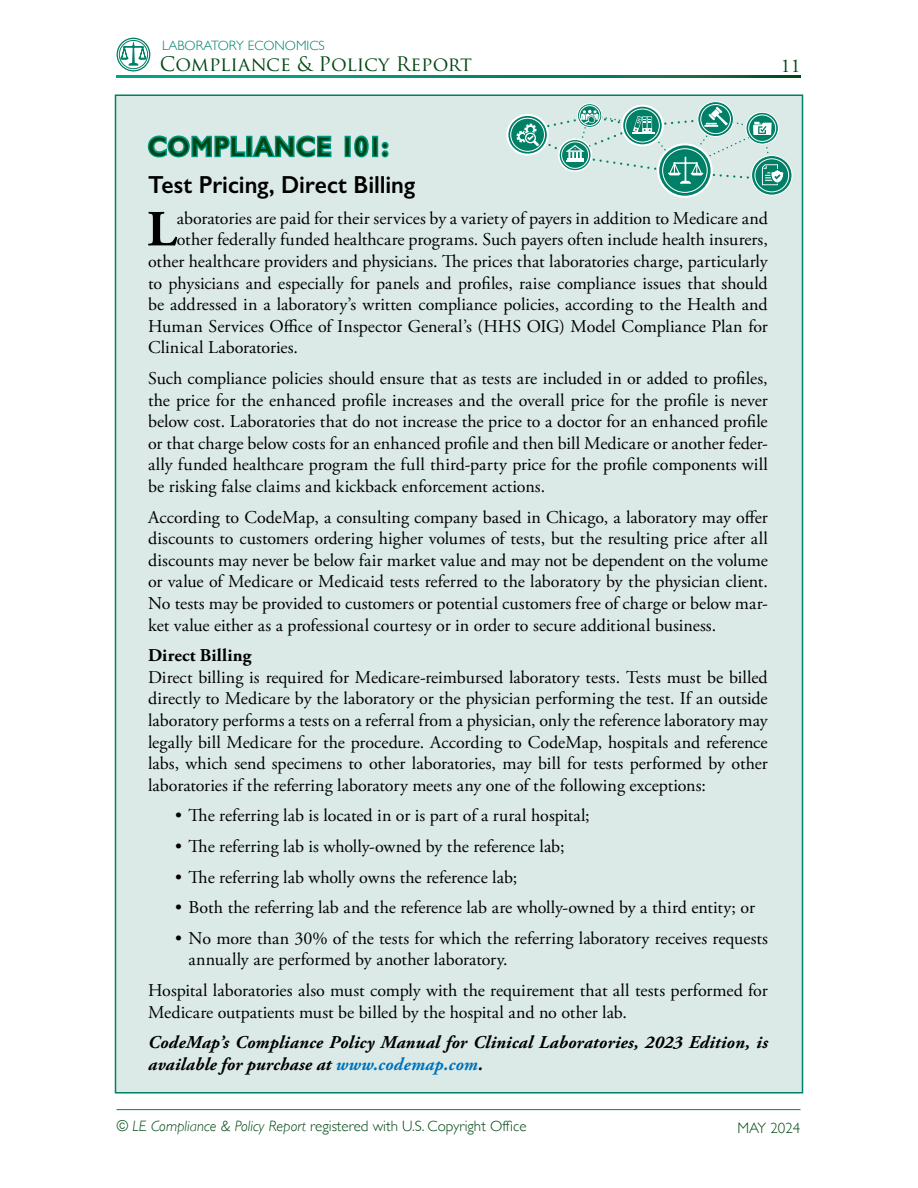
<style>
.page{position:relative;width:918px;height:1188px;background:#fff}
.page>*{position:absolute;margin:0;border:0;box-sizing:border-box;transform-origin:0 0}
.t1{font:700 50.55px "Adobe Garamond Pro";color:#000}
.t2{font:600 27px "Gill Sans";color:#004712;scale:.95 1}
.t3{font:600 24.75px "Gill Sans";letter-spacing:-.005em;color:#000;scale:.95 1}
.t4{font:19.5px "Trajan Pro";color:#004712}
.t5{font:19.5px "Adobe Garamond Pro";color:#004712}
.t6{font:18px/21.6px "Adobe Garamond Pro";color:#000;text-align:justify}
.t7{font:italic 700 18px/21.6px "Adobe Garamond Pro";letter-spacing:.01em;color:#000}
.t8{font:700 18px "Adobe Garamond Pro";letter-spacing:.015em;color:#000}
.t9{font:300 15px "Gill Sans";color:#004712}
.t10{font:300 13.5px "Gill Sans";color:#008066}
.s1{color:#0072bc}
.s2{font-style:italic}
</style>
<div class="page">
<hr style="left:116px;top:1109px;width:684px;height:1px;background:#008066">
<svg style="left:116px;top:76px;width:684px;height:1px"></svg>
<svg style="left:121px;top:43px;width:25px;height:22px"></svg>
<div style="left:119px;top:40px;width:29px;height:29px;border:1px solid #008066;border-radius:50%"></div>
<div style="left:117px;top:38px;width:33px;height:33px;border:1px solid #008066;border-radius:50%"></div>
<div style="left:115px;top:94px;width:688px;height:1000px;background:#dbeae6;border:2px solid #008066"></div>
<svg style="left:752px;top:156px;width:40px;height:39px"></svg>
<div style="left:751px;top:155px;width:42px;height:41px;border:1px solid #fff;border-radius:50%"></div>
<svg style="left:698px;top:102px;width:35px;height:35px"></svg>
<div style="left:697px;top:101px;width:37px;height:36px;border:1px solid #fff;border-radius:50%"></div>
<svg style="left:701px;top:105px;width:29px;height:29px"></svg>
<div style="left:700px;top:104px;width:31px;height:30px;border:1px solid #fff;border-radius:50%"></div>
<svg style="left:755px;top:159px;width:34px;height:33px"></svg>
<div style="left:755px;top:159px;width:34px;height:33px;border:1px solid #fff;border-radius:50%"></div>
<svg style="left:658px;top:144px;width:54px;height:53px"></svg>
<svg style="left:507px;top:115px;width:41px;height:40px"></svg>
<div style="left:506px;top:114px;width:43px;height:42px;border:2px solid #fff;border-radius:50%"></div>
<svg style="left:578px;top:104px;width:24px;height:23px"></svg>
<div style="left:577px;top:103px;width:25px;height:25px;border:1px solid #fff;border-radius:50%"></div>
<div style="left:621px;top:105px;width:43px;height:41px;border:2px solid #fff;border-radius:50%"></div>
<div style="left:663px;top:149px;width:44px;height:43px;background:#008066;border-radius:50%"></div>
<div style="left:579px;top:106px;width:21px;height:20px;border:1px solid #fff;border-radius:50%"></div>
<svg style="left:511px;top:118px;width:33px;height:33px"></svg>
<div style="left:510px;top:118px;width:35px;height:34px;border:1px solid #fff;border-radius:50%"></div>
<svg style="left:516px;top:107px;width:267px;height:78px"></svg>
<svg style="left:147px;top:135px;width:185px;height:23px"></svg>
<div style="left:345px;top:136px;width:6px;height:21px;border:3px solid #009682"></div>
<svg style="left:354px;top:135px;width:15px;height:23px"></svg>
<div style="left:372px;top:136px;width:6px;height:21px;border:3px solid #009682"></div>
<svg style="left:381px;top:141px;width:8px;height:17px"></svg>
<p class="t10" style="left:162px;top:35px;width:164px">LABORATORY ECONOMICS</p>
<p class="t4" style="left:160px;top:51px;width:314px">Compliance &amp; Policy Report</p>
<p class="t5" style="left:781px;top:54px;width:21px">11</p>
<h2 class="t2" style="left:148px;top:130px;width:41px">Compliance</h2>
<h2 class="t2" style="left:341px;top:130px;width:51px">101:</h2>
<h3 class="t3" style="left:148px;top:170px;width:283px">Test Pricing, Direct Billing</h3>
<h1 class="t1" style="left:147px;top:200px;width:31px">L</h1>
<p class="t6" style="left:177px;top:208px;width:593px">aboratories are paid for their services by a variety of payers in addition to Medicare and</p>
<p class="t6" style="left:177px;top:230px;width:593px">other federally funded healthcare programs. Such payers often include health insurers,</p>
<p class="t6" style="left:148px;top:251px;width:621px">other healthcare providers and physicians. The prices that laboratories charge, particularly</p>
<p class="t6" style="left:148px;top:273px;width:621px">to physicians and especially for panels and profiles, raise compliance issues that should</p>
<p class="t6" style="left:148px;top:294px;width:621px">be addressed in a laboratory’s written compliance policies, according to the Health and</p>
<p class="t6" style="left:148px;top:316px;width:621px">Human Services Office of Inspector General’s (HHS OIG) Model Compliance Plan for</p>
<p class="t6" style="left:148px;top:338px;width:151px">Clinical Laboratories.</p>
<p class="t6" style="left:148px;top:368px;width:621px">Such compliance policies should ensure that as tests are included in or added to profiles, the price for the enhanced profile increases and the overall price for the profile is never below cost. Laboratories that do not increase the price to a doctor for an enhanced profile or that charge below costs for an enhanced profile and then bill Medicare or another feder&shy;ally funded healthcare program the full third-party price for the profile components will be risking false claims and kickback enforcement actions.</p>
<p class="t6" style="left:148px;top:507px;width:621px">According to CodeMap, a consulting company based in Chicago, a laboratory may offer discounts to customers ordering higher volumes of tests, but the resulting price after all discounts may never be below fair market value and may not be dependent on the volume or value of Medicare or Medicaid tests referred to the laboratory by the physician client.<br>No tests may be provided to customers or potential customers free of charge or below mar&shy;ket value either as a professional courtesy or in order to secure additional business.</p>
<p class="t8" style="left:148px;top:645px;width:105px">Direct Billing</p>
<p class="t6" style="left:148px;top:667px;width:621px">Direct billing is required for Medicare-reimbursed laboratory tests. Tests must be billed directly to Medicare by the laboratory or the physician performing the test. If an outside laboratory performs a tests on a referral from a physician, only the reference laboratory may legally bill Medicare for the procedure. According to CodeMap, hospitals and reference labs, which send specimens to other laboratories, may bill for tests performed by other laboratories if the referring laboratory meets any one of the following exceptions:</p>
<p class="t6" style="left:175px;top:806px;width:416px">• The referring lab is located in or is part of a rural hospital;</p>
<p class="t6" style="left:175px;top:836px;width:391px">• The referring lab is wholly-owned by the reference lab;</p>
<p class="t6" style="left:175px;top:867px;width:344px">• The referring lab wholly owns the reference lab;</p>
<p class="t6" style="left:175px;top:897px;width:581px">• Both the referring lab and the reference lab are wholly-owned by a third entity; or</p>
<p class="t6" style="left:189px;top:928px;width:581px;text-indent:-13px">• No more than 30% of the tests for which the referring laboratory receives requests annually are performed by another laboratory.</p>
<p class="t6" style="left:148px;top:980px;width:621px">Hospital laboratories also must comply with the requirement that all tests performed for<br>Medicare outpatients must be billed by the hospital and no other lab.</p>
<p class="t7" style="left:148px;top:1032px;width:621px">CodeMap’s Compliance Policy Manual for Clinical Laboratories, 2023 Edition, is available for purchase at <span class="s1">www.codemap.com</span>.</p>
<p class="t9" style="left:116px;top:1114px;width:412px">© <span class="s2">LE Compliance &amp; Policy Report</span> registered with U.S. Copyright Office</p>
<p class="t9" style="left:737px;top:1116px;width:65px">MAY 2024</p>
</div>
